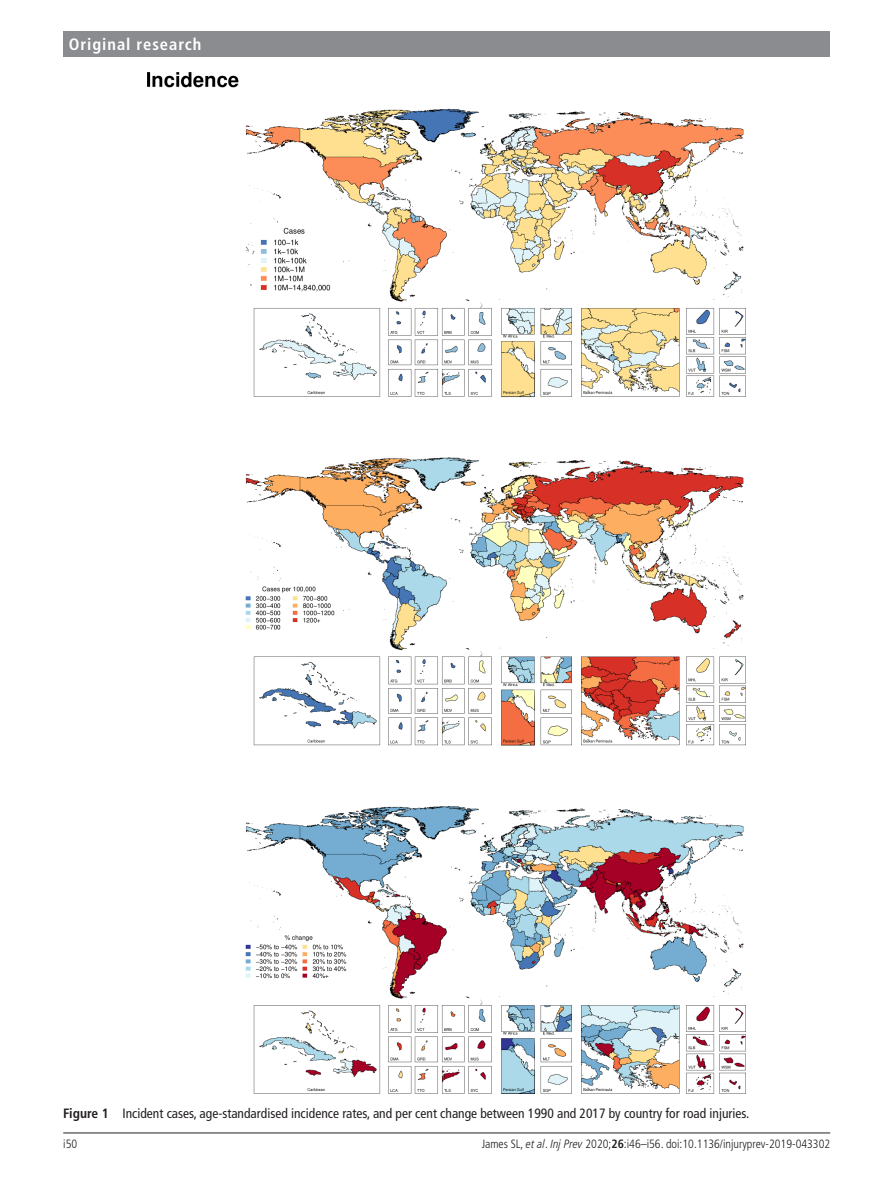
<style>
.page{position:relative;width:893px;height:1191px;background:#fff}
.page>*{position:absolute;margin:0;border:0;box-sizing:border-box;transform-origin:0 0}
.t1{font:700 condensed 16.5px "Frutiger LT Pro";letter-spacing:.055em;color:#fff}
.t2{font:condensed 13.5px "Frutiger LT Pro";color:#231f20}
.t3{font:300 condensed 12px "Frutiger LT Pro";color:#231f20}
.s1{font-weight:700}
.s2{font-style:italic}
</style>
<div class="page">
<hr style="left:63px;top:1132px;width:767px;height:1px;background:#231f20">
<div style="left:63px;top:31px;width:767px;height:25px;background:#8a8c8f"></div>
<img style="left:148px;top:72px;width:597px;height:1021px">
<p class="t1" style="left:69px;top:34px;width:134px">Original research</p>
<p class="t2" style="left:63px;top:1105px;width:688px"><span class="s1">Figure 1</span> Incident cases, age-standardised incidence rates, and per cent change between 1990 and 2017 by country for road injuries.</p>
<p class="t3" style="left:63px;top:1136px;width:15px">i50</p>
<p class="t3" style="left:482px;top:1136px;width:350px">James SL, <span class="s2">et al</span>. <span class="s2">Inj Prev</span> 2020;<span class="s1">26</span>:i46–i56. doi:10.1136/injuryprev-2019-043302</p>
</div>
